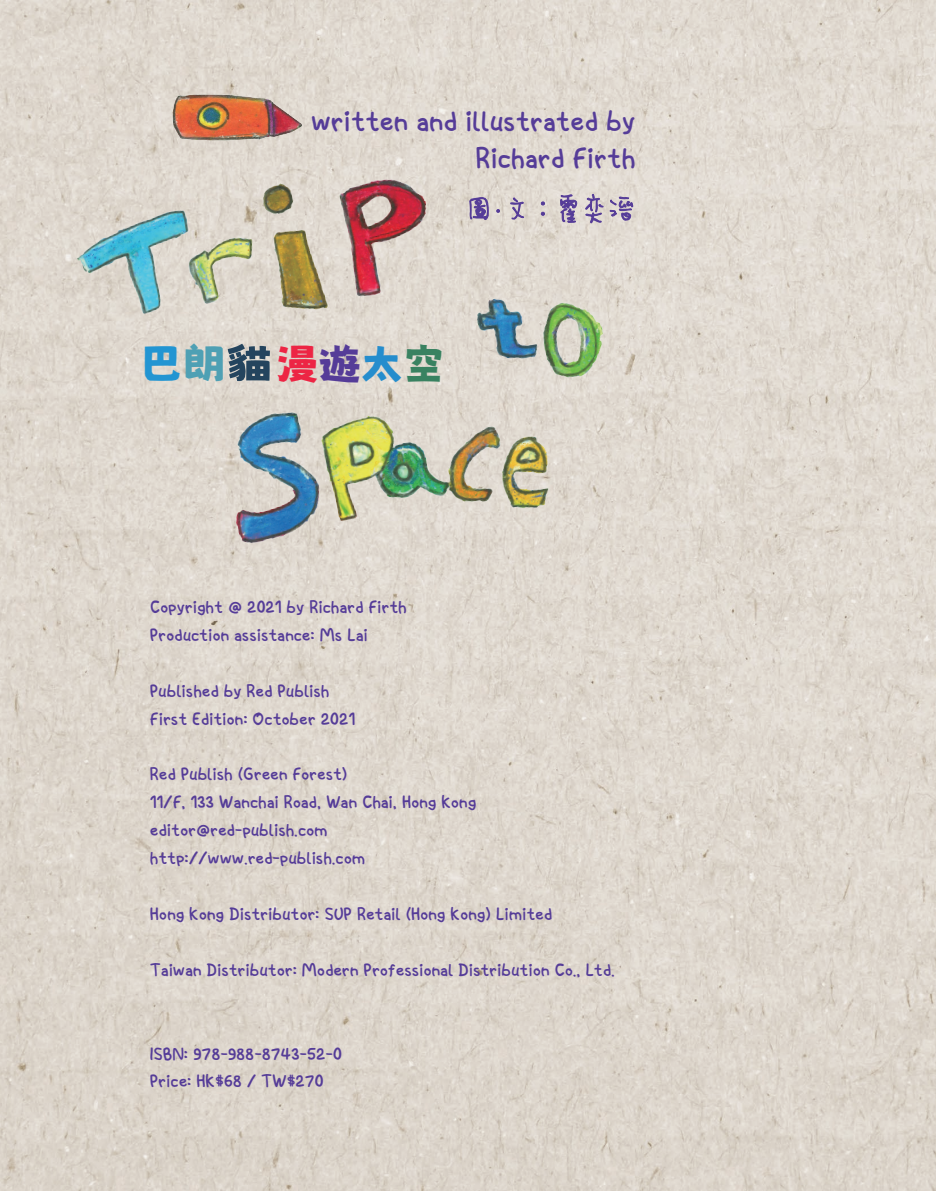
<style>
.page{position:relative;width:936px;height:1191px;background:#fff}
.page>*{position:absolute;margin:0;border:0;box-sizing:border-box;transform-origin:0 0}
.段落樣式1{font:51.45px "DF Miao W2 WINP BF";color:#553c98}
.段落樣式1-2{font:43.05px "Nishiki teki";color:#ed2544}
.段落樣式1-3{font:43.05px "Nishiki teki";color:#2295d2}
.段落樣式1-4{font:29.55px "Spacekids";letter-spacing:.045em;color:#553c98}
.段落樣式1-5{font:18px "Spacekids";letter-spacing:.045em;color:#553c98}
.s1{color:#4ea0b4}
.s2{color:#553c98}
.s3{color:#258dcd}
.s4{color:#398261}
</style>
<div class="page">
<img style="left:0;top:0;width:935px;height:1191px">
<img style="left:158px;top:80px;width:155px;height:54px">
<img style="left:45px;top:134px;width:413px;height:223px">
<img style="left:134px;top:389px;width:477px;height:201px">
<img style="left:440px;top:179px;width:210px;height:224px">
<svg style="left:228px;top:344px;width:42px;height:37px;background:#5b707f"></svg>
<svg style="left:468px;top:197px;width:20px;height:23px"></svg>
<svg style="left:496px;top:209px;width:4px;height:4px"></svg>
<svg style="left:510px;top:197px;width:14px;height:23px"></svg>
<svg style="left:541px;top:201px;width:4px;height:4px"></svg>
<svg style="left:541px;top:212px;width:4px;height:4px"></svg>
<svg style="left:559px;top:194px;width:18px;height:29px"></svg>
<svg style="left:585px;top:194px;width:49px;height:29px"></svg>
<p class="段落樣式1-4" style="left:311px;top:106px;width:324px">written and illustrated by</p>
<p class="段落樣式1-4" style="left:476px;top:143px;width:160px">Richard Firth</p>
<p class="段落樣式1" style="left:453px;top:183px;width:194px">圖文：霍奕溍</p>
<p class="段落樣式1" style="left:492px;top:175px;width:14px">.</p>
<p class="段落樣式1-3" style="left:140px;top:338px;width:87px">巴<span class="s1">朗</span></p>
<p class="段落樣式1-2" style="left:276px;top:340px;width:171px">漫<span class="s2">遊</span><span class="s3">太</span><span class="s4">空</span></p>
<p class="段落樣式1-5" style="left:150px;top:597px;width:257px">Copyright @ 2021 by Richard Firth</p>
<p class="段落樣式1-5" style="left:150px;top:625px;width:218px">Production assistance: Ms Lai</p>
<p class="段落樣式1-5" style="left:150px;top:681px;width:180px">Published by Red Publish</p>
<p class="段落樣式1-5" style="left:150px;top:709px;width:206px">First Edition: October 2021</p>
<p class="段落樣式1-5" style="left:150px;top:764px;width:198px">Red Publish (Green Forest)</p>
<p class="段落樣式1-5" style="left:150px;top:792px;width:327px">11/F, 133 Wanchai Road, Wan Chai, Hong Kong</p>
<p class="段落樣式1-5" style="left:150px;top:820px;width:178px">editor@red-publish.com</p>
<p class="段落樣式1-5" style="left:150px;top:848px;width:216px">http://www.red-publish.com</p>
<p class="段落樣式1-5" style="left:150px;top:904px;width:403px">Hong Kong Distributor: SUP Retail (Hong Kong) Limited</p>
<p class="段落樣式1-5" style="left:150px;top:960px;width:465px">Taiwan Distributor: Modern Professional Distribution Co., Ltd.</p>
<p class="段落樣式1-5" style="left:150px;top:1043px;width:193px">ISBN: 978-988-8743-52-0</p>
<p class="段落樣式1-5" style="left:150px;top:1071px;width:174px">Price: HK$68 / TW$270</p>
</div>
